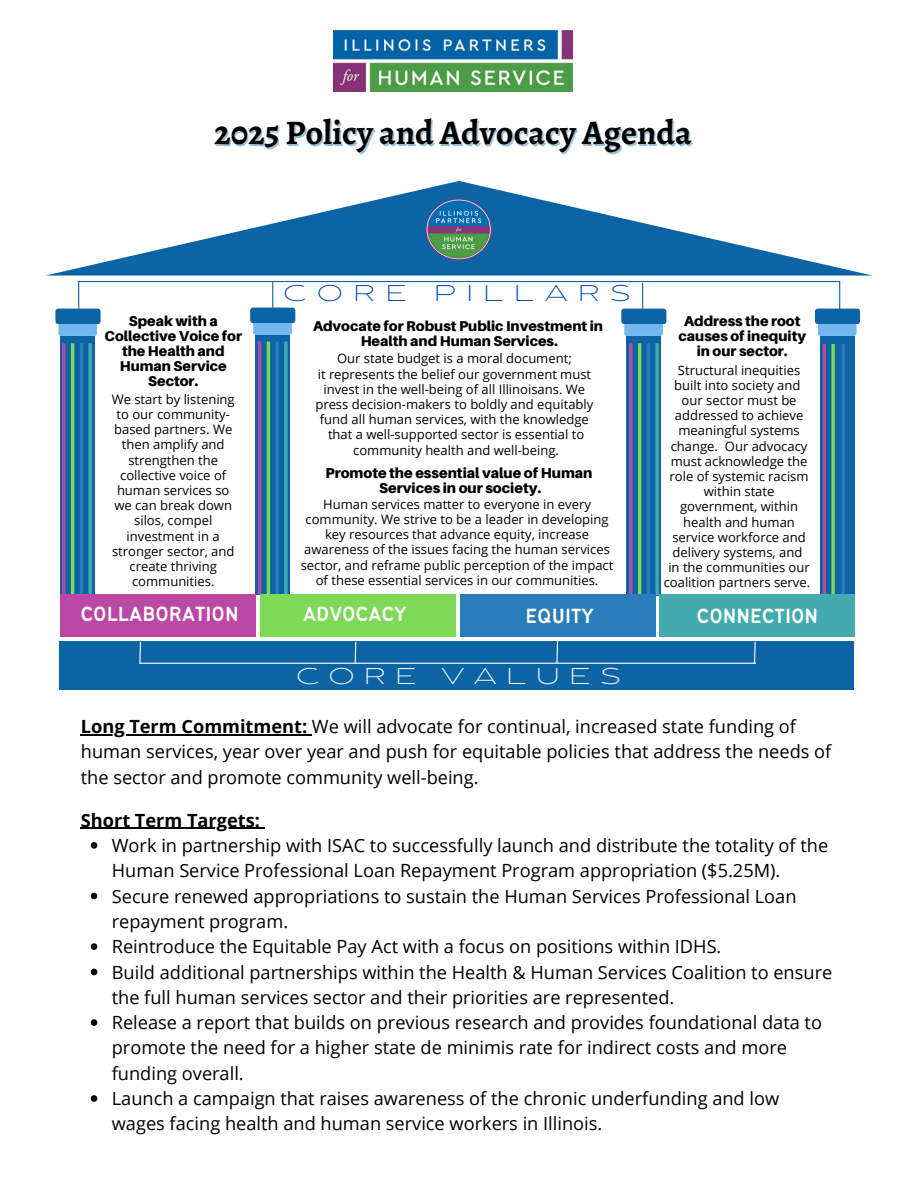
<style>
.page{position:relative;width:918px;height:1188px;background:#fff}
.page>*{position:absolute;margin:0;border:0;box-sizing:border-box;transform-origin:0 0}
.t1{font:700 34.5px "Alegreya";color:#000}
.t2{font:200 expanded 22.8px "Balgin";letter-spacing:.465em;color:#004aad}
.t3{font:200 expanded 22.8px "Balgin";letter-spacing:.415em;color:#fff}
.t4{font:22.65px "Bantayog";color:#fff}
.t5{font:18.15px/25.3px "Open Sans";color:#000}
.t6{font:700 18.15px "Open Sans";color:#000}
.t7{font:900 14.4px/15px "Aileron";color:#000;text-align:center}
.t8{font:900 14.25px/15px "Aileron";color:#000;text-align:center}
.t9{font:13.05px/15.1px "Open Sans";color:#000;text-align:center}
.s1{font-weight:700}
</style>
<div class="page">
<img style="left:333px;top:30px;width:240px;height:61px">
<svg style="left:46px;top:181px;width:826px;height:95px"></svg>
<div style="left:61px;top:336px;width:34px;height:258px;background:#0c64a4"></div>
<div style="left:58px;top:323px;width:39px;height:13px;background:#70b8ed;border-radius:3px"></div>
<div style="left:55px;top:309px;width:46px;height:15px;background:#0c64a4;border-radius:3px"></div>
<svg style="left:62px;top:343px;width:4px;height:251px"></svg>
<hr style="left:71px;top:343px;width:3px;height:251px;background:#7ed957">
<hr style="left:80px;top:343px;width:3px;height:251px;background:#297dbb">
<svg style="left:88px;top:343px;width:4px;height:251px"></svg>
<svg style="left:255px;top:335px;width:35px;height:259px;background:#1065a2"></svg>
<div style="left:253px;top:322px;width:39px;height:13px;background:#70b8ed;border-radius:3px"></div>
<div style="left:250px;top:308px;width:45px;height:15px;background:#0c64a4;border-radius:3px"></div>
<hr style="left:258px;top:342px;width:3px;height:252px;background:#bb48a5">
<hr style="left:267px;top:342px;width:3px;height:252px;background:#7ed957">
<hr style="left:275px;top:342px;width:4px;height:263px;background:#297dbb">
<svg style="left:284px;top:342px;width:4px;height:252px"></svg>
<div style="left:626px;top:336px;width:35px;height:259px;background:#0c64a4"></div>
<div style="left:624px;top:323px;width:39px;height:13px;background:#70b8ed;border-radius:3px"></div>
<div style="left:621px;top:309px;width:45px;height:15px;background:#0c64a4;border-radius:3px"></div>
<svg style="left:629px;top:343px;width:4px;height:251px"></svg>
<hr style="left:638px;top:343px;width:3px;height:252px;background:#7ed957">
<hr style="left:647px;top:343px;width:3px;height:252px;background:#297dbb">
<svg style="left:655px;top:343px;width:4px;height:252px"></svg>
<hr style="left:78px;top:281px;width:762px;height:1px;background:#0c64a4">
<hr style="left:78px;top:281px;width:1px;height:36px;background:#0c64a4">
<hr style="left:272px;top:282px;width:1px;height:35px;background:#0c64a4">
<div style="left:820px;top:336px;width:34px;height:259px;background:#0c64a4"></div>
<div style="left:818px;top:323px;width:39px;height:13px;background:#70b8ed;border-radius:3px"></div>
<div style="left:815px;top:309px;width:45px;height:15px;background:#0c64a4;border-radius:3px"></div>
<hr style="left:823px;top:344px;width:3px;height:251px;background:#bb48a5">
<svg style="left:831px;top:344px;width:4px;height:250px"></svg>
<hr style="left:842px;top:344px;width:3px;height:251px;background:#297dbb">
<hr style="left:642px;top:283px;width:1px;height:34px;background:#0c64a4">
<hr style="left:839px;top:282px;width:1px;height:34px;background:#0c64a4">
<div style="left:59px;top:641px;width:794px;height:49px;background:#0c64a4"></div>
<svg style="left:556px;top:641px;width:3px;height:22px"></svg>
<svg style="left:354px;top:641px;width:3px;height:22px"></svg>
<hr style="left:140px;top:663px;width:616px;height:1px;background:#fff">
<svg style="left:139px;top:641px;width:3px;height:23px"></svg>
<svg style="left:753px;top:641px;width:3px;height:23px"></svg>
<div style="left:61px;top:594px;width:195px;height:43px;background:#bb48a5"></div>
<div style="left:260px;top:594px;width:196px;height:43px;background:#7ed957"></div>
<div style="left:460px;top:594px;width:195px;height:43px;background:#297dbb"></div>
<div style="left:660px;top:594px;width:195px;height:43px;background:#43abaf"></div>
<img style="left:425px;top:195px;width:67px;height:68px">
<hr style="left:81px;top:734px;width:231px;height:1px;background:#000">
<hr style="left:81px;top:828px;width:179px;height:1px;background:#000">
<svg style="left:91px;top:842px;width:6px;height:7px"></svg>
<svg style="left:91px;top:893px;width:6px;height:6px"></svg>
<svg style="left:91px;top:943px;width:6px;height:7px"></svg>
<svg style="left:91px;top:969px;width:6px;height:6px"></svg>
<svg style="left:91px;top:1019px;width:6px;height:7px"></svg>
<svg style="left:91px;top:1095px;width:6px;height:7px"></svg>
<p class="t1" style="left:214px;top:109px;width:479px">2025 Policy and Advocacy Agenda</p>
<h1 class="t2" style="left:283px;top:284px;width:349px">CORE PILLARS</h1>
<p class="t8" style="left:105px;top:313px;width:139px">Speak with a<br>Collective Voice for the Health and<br>Human Service<br>Sector.</p>
<h2 class="t8" style="left:679px;top:313px;width:129px">Address the root causes of inequity in our sector.</h2>
<h5 class="t8" style="left:313px;top:318px;width:292px">Advocate for Robust Public Investment in<br>Health and Human Services.</h5>
<p class="t9" style="left:337px;top:351px;width:236px">Our state budget is a moral document;</p>
<p class="t9" style="left:318px;top:366px;width:275px">it represents the belief our government must</p>
<p class="t9" style="left:324px;top:381px;width:263px">invest in the well-being of all Illinoisans. We</p>
<p class="t9" style="left:315px;top:396px;width:280px">press decision-makers to boldly and equitably</p>
<p class="t9" style="left:320px;top:412px;width:270px">fund all human services, with the knowledge</p>
<p class="t9" style="left:328px;top:427px;width:258px">that a well-supported sector is essential to community health and well-being.</p>
<p class="t9" style="left:674px;top:362px;width:128px;text-align:left">Structural inequities built into society and</p>
<p class="t9" style="left:670px;top:392px;width:141px">our sector must be addressed to achieve meaningful systems change. Our advocacy must acknowledge the role of systemic racism within state government, within health and human service workforce and delivery systems, and</p>
<p class="t9" style="left:664px;top:560px;width:148px">in the communities our coalition partners serve.</p>
<h5 class="t9" style="left:112px;top:391px;width:125px">We start by listening to our community&shy;based partners. We then amplify and strengthen the collective voice of human services so we can break down silos, compel investment in a stronger sector, and create thriving communities.</h5>
<h5 class="t7" style="left:325px;top:465px;width:269px">Promote the essential value of Human<br>Services in our society.</h5>
<p class="t9" style="left:301px;top:496px;width:314px">Human services matter to everyone in every community. We strive to be a leader in developing key resources that advance equity, increase awareness of the issues facing the human services sector, and reframe public perception of the impact of these essential services in our communities.</p>
<p class="t4" style="left:81px;top:605px;width:160px">COLLABORATION</p>
<p class="t4" style="left:303px;top:605px;width:105px">ADVOCACY</p>
<p class="t4" style="left:525px;top:607px;width:70px">EQUITY</p>
<p class="t4" style="left:697px;top:607px;width:123px">CONNECTION</p>
<p class="t3" style="left:296px;top:666px;width:326px">CORE VALUES</p>
<p class="t5" style="left:81px;top:713px;width:752px"><span class="s1">Long Term Commitment:</span> We will advocate for continual, increased state funding of human services, year over year and push for equitable policies that address the needs of the sector and promote community well-being.</p>
<p class="t6" style="left:81px;top:807px;width:181px">Short Term Targets:</p>
<p class="t5" style="left:112px;top:832px;width:718px">Work in partnership with ISAC to successfully launch and distribute the totality of the<br>Human Service Professional Loan Repayment Program appropriation ($5.25M).</p>
<p class="t5" style="left:112px;top:883px;width:686px">Secure renewed appropriations to sustain the Human Services Professional Loan repayment program.</p>
<p class="t5" style="left:112px;top:933px;width:611px">Reintroduce the Equitable Pay Act with a focus on positions within IDHS.</p>
<p class="t5" style="left:112px;top:959px;width:722px">Build additional partnerships within the Health &amp; Human Services Coalition to ensure the full human services sector and their priorities are represented.</p>
<p class="t5" style="left:112px;top:1009px;width:712px">Release a report that builds on previous research and provides foundational data to promote the need for a higher state de minimis rate for indirect costs and more funding overall.</p>
<p class="t5" style="left:112px;top:1085px;width:669px">Launch a campaign that raises awareness of the chronic underfunding and low wages facing health and human service workers in Illinois.</p>
</div>
